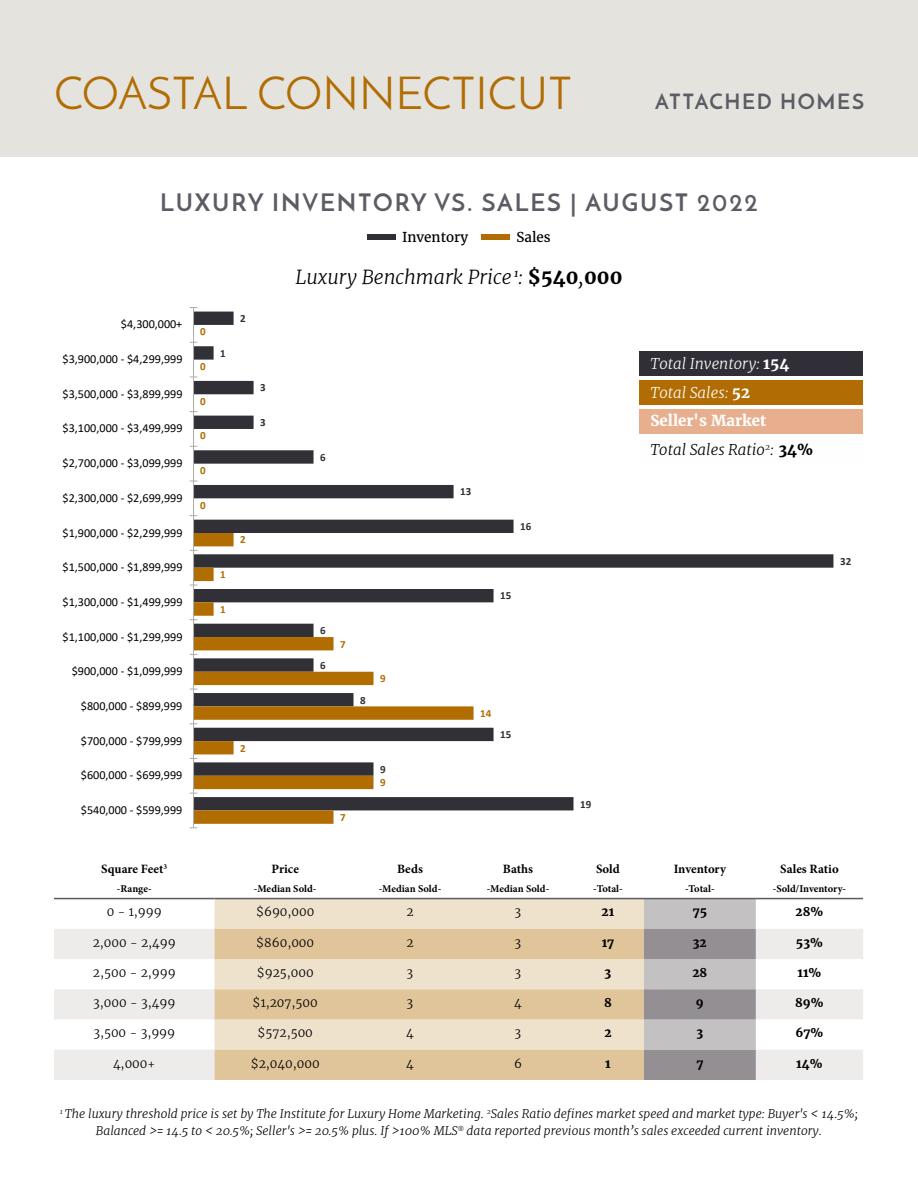
<style>
.page{position:relative;width:918px;height:1188px;background:#fff}
.page>*{position:absolute;margin:0;border:0;box-sizing:border-box;transform-origin:0 0}
.t1{font:45px "Josefin Sans";color:#b16d03}
.t2{font:700 24px "Josefin Sans";letter-spacing:.08em;color:#5c5c65}
.t3{font:700 21px "Josefin Sans";letter-spacing:.08em;color:#5c5c65}
.t4{font:italic 300 19.5px "Merriweather";color:#000}
.t5{font:italic 300 15px/28.8px "Merriweather";color:#fff}
.t6{font:italic 300 15px "Merriweather";color:#000}
.t7{font:700 15px "Merriweather";color:#fff}
.t8{font:13.5px "Merriweather";color:#000}
.t9{font:700 12.75px "Minion Pro";color:#000}
.t10{font:12.15px "Calibri";color:#000}
.t11{font:italic 300 12px/16.5px "Merriweather";color:#000;text-align:center}
.t12{font:300 12px "Merriweather";color:#000}
.t13{font:700 12px "Merriweather";color:#000}
.t14{font:700 10.95px "Calibri";color:#303036}
.t15{font:700 10.95px "Calibri";color:#b26d01}
.t16{font:700 10.5px "Minion Pro";color:#000}
.s1{font-weight:700;font-style:normal}
</style>
<div class="page">
<div style="left:0;top:0;width:918px;height:158px;background:#e5e3dd"></div>
<svg style="left:194px;top:312px;width:639px;height:498px"></svg>
<svg style="left:194px;top:533px;width:280px;height:291px"></svg>
<hr style="left:193px;top:308px;width:1px;height:520px;background:#afabab">
<div style="left:367px;top:234px;width:29px;height:6px;background:#302f37"></div>
<div style="left:482px;top:234px;width:28px;height:6px;background:#b16d03"></div>
<div style="left:215px;top:899px;width:429px;height:30px;background:#efe2cd"></div>
<svg style="left:54px;top:929px;width:809px;height:151px;fill:#edecea"></svg>
<svg style="left:215px;top:929px;width:429px;height:151px;background:#e6d0ae"></svg>
<svg style="left:644px;top:899px;width:112px;height:181px;background:#aca8ab"></svg>
<hr style="left:54px;top:898px;width:161px;height:1px;background:#5c5c65">
<hr style="left:215px;top:898px;width:141px;height:1px;background:#5c5c65">
<hr style="left:356px;top:898px;width:108px;height:1px;background:#5c5c65">
<hr style="left:464px;top:898px;width:108px;height:1px;background:#5c5c65">
<hr style="left:572px;top:898px;width:72px;height:1px;background:#5c5c65">
<hr style="left:644px;top:898px;width:112px;height:1px;background:#5c5c65">
<hr style="left:756px;top:898px;width:107px;height:1px;background:#5c5c65">
<div style="left:640px;top:409px;width:223px;height:25px;background:#e7af8d"></div>
<div style="left:640px;top:351px;width:223px;height:25px;background:#302f37"></div>
<div style="left:640px;top:380px;width:223px;height:25px;background:#b16d03"></div>
<div style="left:640px;top:438px;width:223px;height:24px;background:#fefefe"></div>
<h1 class="t1" style="left:54px;top:66px;width:520px">COASTAL CONNECTICUT</h1>
<h3 class="t3" style="left:655px;top:88px;width:210px">ATTACHED HOMES</h3>
<h2 class="t2" style="left:160px;top:188px;width:599px">LUXURY INVENTORY VS. SALES | AUGUST 2022</h2>
<p class="t8" style="left:402px;top:229px;width:68px">Inventory</p>
<p class="t8" style="left:516px;top:229px;width:36px">Sales</p>
<p class="t10" style="left:121px;top:316px;width:63px">$4,300,000+</p>
<p class="t10" style="left:63px;top:351px;width:122px">$3,900,000 - $4,299,999</p>
<p class="t10" style="left:63px;top:385px;width:122px">$3,500,000 - $3,899,999</p>
<p class="t10" style="left:63px;top:420px;width:122px">$3,100,000 - $3,499,999</p>
<p class="t10" style="left:63px;top:455px;width:122px">$2,700,000 - $3,099,999</p>
<p class="t10" style="left:63px;top:489px;width:122px">$2,300,000 - $2,699,999</p>
<p class="t10" style="left:63px;top:524px;width:122px">$1,900,000 - $2,299,999</p>
<p class="t10" style="left:63px;top:559px;width:122px">$1,500,000 - $1,899,999</p>
<p class="t10" style="left:63px;top:593px;width:122px">$1,300,000 - $1,499,999</p>
<p class="t10" style="left:63px;top:628px;width:122px">$1,100,000 - $1,299,999</p>
<p class="t10" style="left:72px;top:663px;width:112px">$900,000 - $1,099,999</p>
<p class="t10" style="left:81px;top:698px;width:103px">$800,000 - $899,999</p>
<p class="t10" style="left:81px;top:732px;width:103px">$700,000 - $799,999</p>
<p class="t10" style="left:81px;top:767px;width:103px">$600,000 - $699,999</p>
<p class="t10" style="left:81px;top:802px;width:103px">$540,000 - $599,999</p>
<p class="t9" style="left:101px;top:860px;width:67px">Square Feet<sup>3</sup></p>
<p class="t16" style="left:117px;top:882px;width:36px">-Range-</p>
<p class="t15" style="left:200px;top:324px;width:7px">0</p>
<p class="t15" style="left:200px;top:359px;width:7px">0</p>
<p class="t15" style="left:200px;top:393px;width:7px">0</p>
<p class="t15" style="left:200px;top:428px;width:7px">0</p>
<p class="t15" style="left:200px;top:463px;width:7px">0</p>
<p class="t15" style="left:200px;top:497px;width:7px">0</p>
<p class="t14" style="left:220px;top:345px;width:7px">1</p>
<p class="t14" style="left:240px;top:311px;width:7px">2</p>
<p class="t14" style="left:260px;top:380px;width:7px">3</p>
<p class="t14" style="left:260px;top:415px;width:7px">3</p>
<p class="t15" style="left:220px;top:567px;width:7px">1</p>
<p class="t15" style="left:220px;top:602px;width:7px">1</p>
<p class="t15" style="left:240px;top:532px;width:7px">2</p>
<p class="t15" style="left:240px;top:740px;width:7px">2</p>
<h3 class="t4" style="left:295px;top:265px;width:329px">Luxury Benchmark Price <sup>1</sup>: <span class="s1">$540</span>,<span class="s1">000</span></h3>
<p class="t14" style="left:320px;top:449px;width:7px">6</p>
<p class="t14" style="left:320px;top:623px;width:7px">6</p>
<p class="t14" style="left:320px;top:657px;width:7px">6</p>
<p class="t15" style="left:340px;top:636px;width:7px">7</p>
<p class="t14" style="left:360px;top:692px;width:7px">8</p>
<p class="t15" style="left:380px;top:671px;width:7px">9</p>
<p class="t15" style="left:340px;top:810px;width:7px">7</p>
<p class="t14" style="left:380px;top:762px;width:7px">9</p>
<p class="t15" style="left:380px;top:775px;width:7px">9</p>
<p class="t14" style="left:460px;top:484px;width:13px">13</p>
<p class="t14" style="left:520px;top:519px;width:13px">16</p>
<p class="t14" style="left:500px;top:588px;width:13px">15</p>
<p class="t15" style="left:480px;top:706px;width:13px">14</p>
<p class="t14" style="left:500px;top:727px;width:13px">15</p>
<p class="t14" style="left:580px;top:796px;width:13px">19</p>
<p class="t9" style="left:272px;top:860px;width:29px">Price</p>
<p class="t16" style="left:254px;top:882px;width:64px">-Median Sold-</p>
<p class="t9" style="left:397px;top:860px;width:27px">Beds</p>
<p class="t16" style="left:379px;top:882px;width:64px">-Median Sold-</p>
<p class="t9" style="left:503px;top:860px;width:32px">Baths</p>
<p class="t16" style="left:487px;top:882px;width:64px">-Median Sold-</p>
<p class="t9" style="left:596px;top:860px;width:25px">Sold</p>
<p class="t16" style="left:593px;top:882px;width:31px">-Total-</p>
<p class="t5" style="left:651px;top:349px;width:140px">Total Inventory: <span class="s1">154<br></span>Total Sales: <span class="s1">52</span></p>
<p class="t7" style="left:651px;top:412px;width:117px">Seller's Market</p>
<p class="t6" style="left:651px;top:440px;width:164px">Total Sales Ratio<sup>2</sup>: <span class="s1">34%</span></p>
<p class="t14" style="left:840px;top:553px;width:13px">32</p>
<p class="t9" style="left:674px;top:860px;width:54px">Inventory</p>
<p class="t16" style="left:685px;top:882px;width:31px">-Total-</p>
<p class="t9" style="left:780px;top:860px;width:60px">Sales Ratio</p>
<p class="t16" style="left:773px;top:882px;width:75px">-Sold/Inventory-</p>
<p class="t12" style="left:107px;top:905px;width:56px">0 - 1,999</p>
<p class="t12" style="left:256px;top:905px;width:60px">$690,000</p>
<p class="t12" style="left:406px;top:905px;width:9px">2</p>
<p class="t12" style="left:515px;top:905px;width:8px">3</p>
<p class="t13" style="left:602px;top:905px;width:14px">21</p>
<p class="t13" style="left:693px;top:905px;width:16px">75</p>
<p class="t13" style="left:796px;top:905px;width:29px">28%</p>
<p class="t12" style="left:93px;top:935px;width:84px">2,000 - 2,499</p>
<p class="t12" style="left:256px;top:935px;width:59px">$860,000</p>
<p class="t12" style="left:406px;top:935px;width:9px">2</p>
<p class="t12" style="left:515px;top:935px;width:8px">3</p>
<p class="t13" style="left:602px;top:935px;width:14px">17</p>
<p class="t13" style="left:693px;top:935px;width:16px">32</p>
<p class="t13" style="left:796px;top:935px;width:28px">53%</p>
<p class="t12" style="left:93px;top:965px;width:84px">2,500 - 2,999</p>
<p class="t12" style="left:257px;top:965px;width:58px">$925,000</p>
<p class="t12" style="left:407px;top:965px;width:8px">3</p>
<p class="t12" style="left:515px;top:965px;width:8px">3</p>
<p class="t13" style="left:605px;top:965px;width:8px">3</p>
<p class="t13" style="left:692px;top:965px;width:17px">28</p>
<p class="t13" style="left:798px;top:965px;width:25px">11%</p>
<p class="t12" style="left:93px;top:995px;width:84px">3,000 - 3,499</p>
<p class="t12" style="left:253px;top:995px;width:67px">$1,207,500</p>
<p class="t12" style="left:407px;top:995px;width:8px">3</p>
<p class="t12" style="left:514px;top:995px;width:9px">4</p>
<p class="t13" style="left:604px;top:995px;width:9px">8</p>
<p class="t13" style="left:696px;top:995px;width:9px">9</p>
<p class="t13" style="left:795px;top:995px;width:30px">89%</p>
<p class="t12" style="left:93px;top:1026px;width:83px">3,500 - 3,999</p>
<p class="t12" style="left:258px;top:1026px;width:57px">$572,500</p>
<p class="t12" style="left:406px;top:1026px;width:9px">4</p>
<p class="t12" style="left:515px;top:1026px;width:8px">3</p>
<p class="t13" style="left:604px;top:1026px;width:9px">2</p>
<p class="t13" style="left:697px;top:1026px;width:8px">3</p>
<p class="t13" style="left:796px;top:1026px;width:29px">67%</p>
<p class="t12" style="left:113px;top:1056px;width:44px">4,000+</p>
<p class="t12" style="left:251px;top:1056px;width:70px">$2,040,000</p>
<p class="t12" style="left:406px;top:1056px;width:9px">4</p>
<p class="t12" style="left:514px;top:1056px;width:9px">6</p>
<p class="t13" style="left:605px;top:1056px;width:7px">1</p>
<p class="t13" style="left:696px;top:1056px;width:8px">7</p>
<p class="t13" style="left:796px;top:1056px;width:28px">14%</p>
<p class="t11" style="left:60px;top:1106px;width:800px"><sup>1</sup> The luxury threshold price is set by The Institute for Luxury Home Marketing. <sup>2</sup>Sales Ratio defines market speed and market type: Buyer's &lt; 14.5%;<br>Balanced &gt;= 14.5 to &lt; 20.5%; Seller's &gt;= 20.5% plus. If &gt;100% MLS<sup>®</sup> data reported previous month’s sales exceeded current inventory.</p>
</div>
